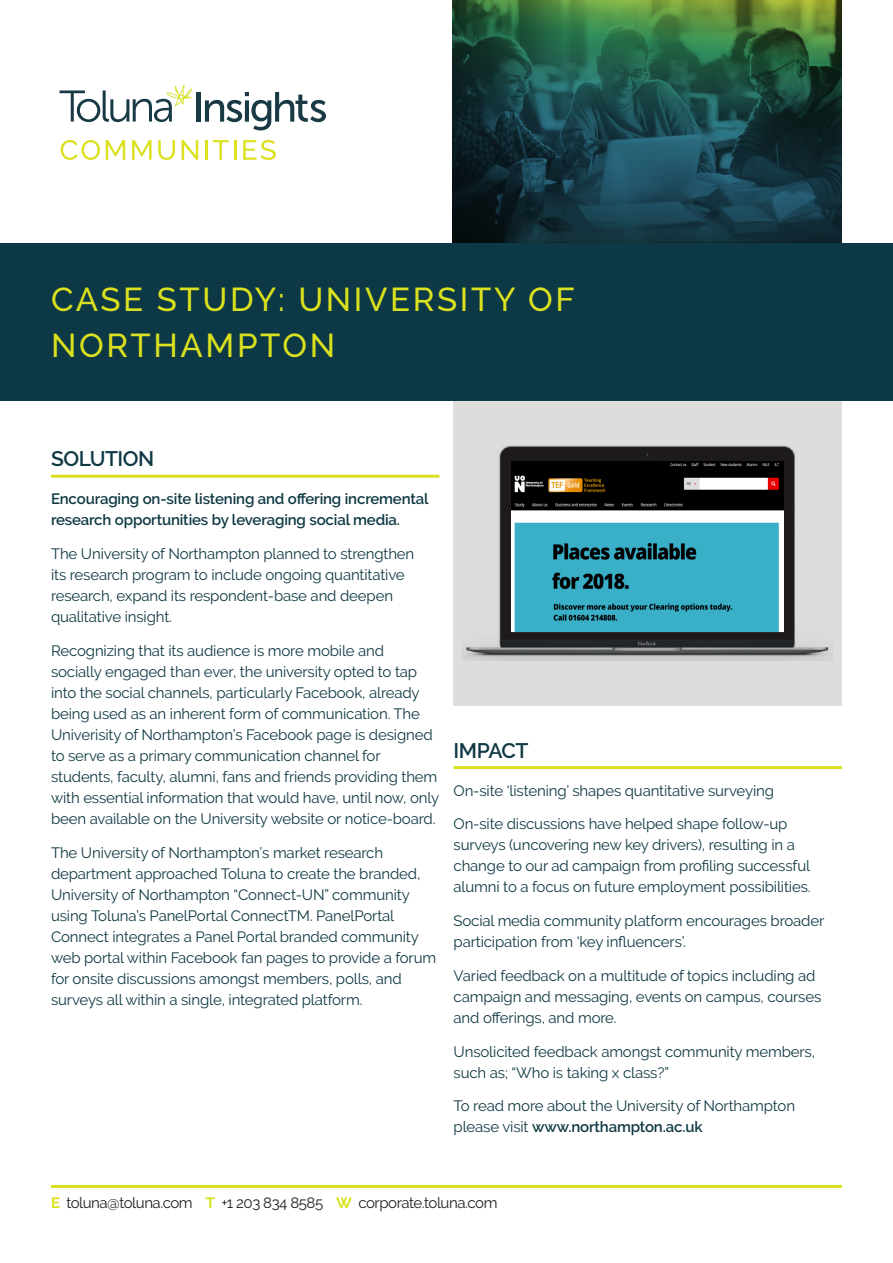
<style>
.page{position:relative;width:893px;height:1263px;background:#fff}
.page>*{position:absolute;margin:0;border:0;box-sizing:border-box;transform-origin:0 0}
.t1{font:500 33px/46.5px "Raleway";letter-spacing:.08em;color:#dbe11e}
.t2{font:600 21px "Raleway";letter-spacing:-.02em;color:#103944}
.Body_copy{font:15px/21px "Raleway";letter-spacing:-.01em;color:#103944}
.Body_copy-2{font:600 15px/21px "Raleway";letter-spacing:-.01em;color:#103944}
.t3{font:15px "Raleway";letter-spacing:-.03em;color:#231f20}
.s1{font-weight:600}
.s2{font-weight:700;color:#dbe11e}
</style>
<div class="page">
<hr style="left:51px;top:1185px;width:791px;height:3px;background:#dbe11e">
<div style="left:453px;top:400px;width:389px;height:306px;background:#dddddb"></div>
<div style="left:0;top:243px;width:893px;height:157px;background:#0c3945"></div>
<img style="left:453px;top:0;width:389px;height:243px">
<svg style="left:61px;top:140px;width:39px;height:20px"></svg>
<svg style="left:106px;top:140px;width:19px;height:20px"></svg>
<svg style="left:132px;top:140px;width:20px;height:20px"></svg>
<svg style="left:158px;top:140px;width:17px;height:20px"></svg>
<svg style="left:182px;top:140px;width:16px;height:20px"></svg>
<hr style="left:205px;top:140px;width:3px;height:20px;background:#dbe11e">
<svg style="left:213px;top:140px;width:16px;height:20px"></svg>
<hr style="left:234px;top:140px;width:2px;height:20px;background:#dbe11e">
<svg style="left:243px;top:140px;width:33px;height:20px"></svg>
<svg style="left:60px;top:85px;width:132px;height:37px"></svg>
<hr style="left:197px;top:92px;width:4px;height:30px;background:#193a45">
<svg style="left:205px;top:92px;width:121px;height:38px"></svg>
<hr style="left:51px;top:475px;width:388px;height:3px;background:#dbe11e">
<hr style="left:454px;top:766px;width:388px;height:3px;background:#dbe11e">
<img style="left:463px;top:446px;width:368px;height:214px">
<img style="left:511px;top:462px;width:273px;height:170px">
<p class="t1" style="left:51px;top:276px;width:525px">CASE STUDY: UNIVERSITY OF<br>NORTHAMPTON</p>
<p class="t2" style="left:51px;top:447px;width:105px">SOLUTION</p>
<p class="Body_copy-2" style="left:51px;top:488px;width:379px">Encouraging on-site listening and offering incremental research opportunities by leveraging social media.</p>
<p class="Body_copy" style="left:51px;top:543px;width:365px">The University of Northampton planned to strengthen its research program to include ongoing quantitative research, expand its respondent-base and deepen qualitative insight.</p>
<p class="Body_copy" style="left:51px;top:640px;width:390px">Recognizing that its audience is more mobile and<br>socially engaged than ever, the university opted to tap into the social channels, particularly Facebook, already being used as an inherent form of communication. The Univerisity of Northampton’s Facebook page is designed to serve as a primary communication channel for students, faculty, alumni, fans and friends providing them with essential information that would have, until now, only been available on the University website or notice-board.</p>
<p class="Body_copy" style="left:51px;top:842px;width:387px">The University of Northampton’s market research department approached Toluna to create the branded, University of Northampton “Connect-UN” community using Toluna’s PanelPortal ConnectTM. PanelPortal Connect integrates a Panel Portal branded community web portal within Facebook fan pages to provide a forum for onsite discussions amongst members, polls, and surveys all within a single, integrated platform.</p>
<p class="t2" style="left:454px;top:738px;width:76px">IMPACT</p>
<p class="Body_copy" style="left:454px;top:780px;width:322px">On-site ‘listening’ shapes quantitative surveying</p>
<p class="Body_copy" style="left:454px;top:813px;width:359px">On-site discussions have helped shape follow-up surveys (uncovering new key drivers), resulting in a change to our ad campaign from profiling successful alumni to a focus on future employment possibilities.</p>
<p class="Body_copy" style="left:454px;top:910px;width:372px">Social media community platform encourages broader participation from ‘key influencers’.</p>
<p class="Body_copy" style="left:454px;top:965px;width:369px">Varied feedback on a multitude of topics including ad campaign and messaging, events on campus, courses and offerings, and more.</p>
<p class="Body_copy" style="left:454px;top:1041px;width:363px">Unsolicited feedback amongst community members, such as; “Who is taking x class?”</p>
<p class="Body_copy" style="left:454px;top:1095px;width:343px">To read more about the University of Northampton please visit <span class="s1">www.northampton.ac.uk</span></p>
<p class="t3" style="left:51px;top:1194px;width:448px"><span class="s2">E</span> toluna@toluna.com <span class="s2">T</span> +1 203 834 8585 <span class="s2">W</span> corporate.toluna.com</p>
</div>
